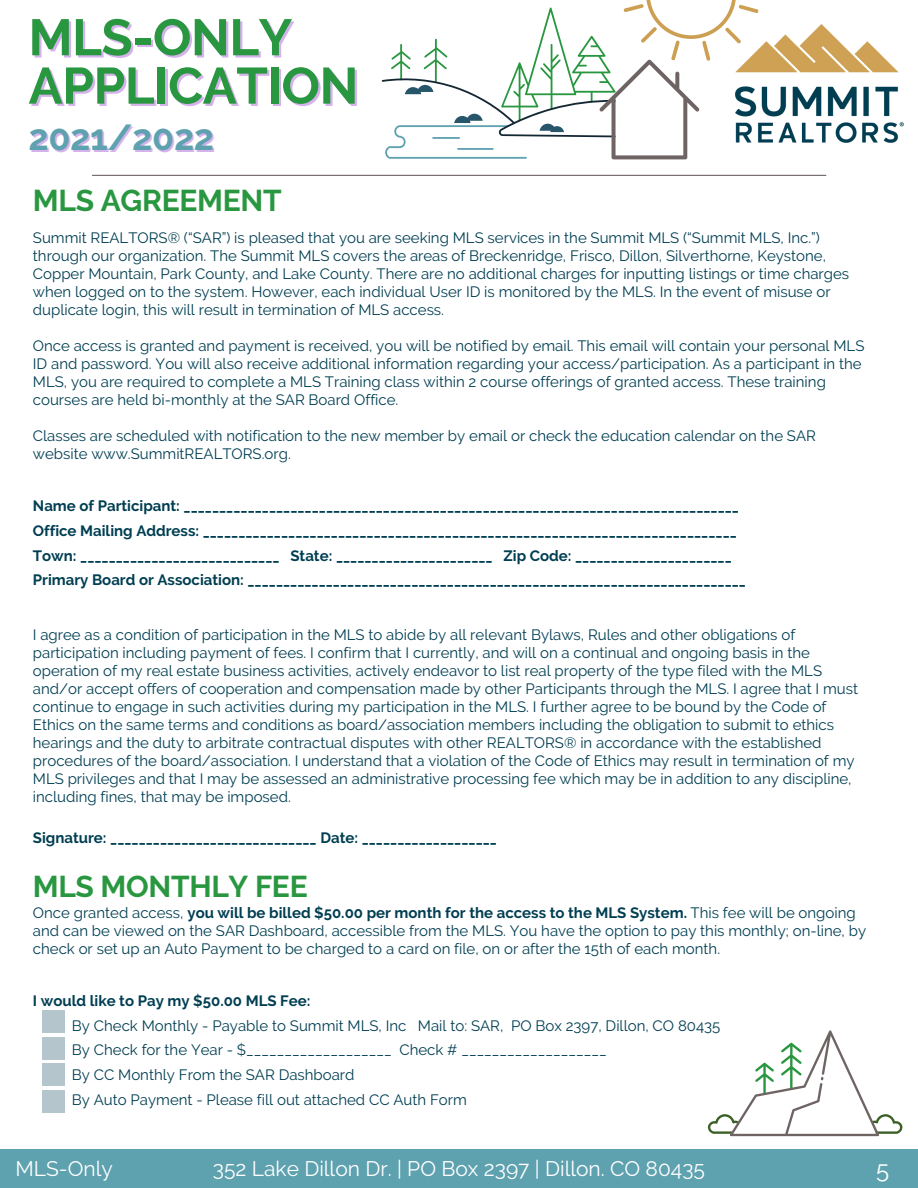
<style>
.page{position:relative;width:918px;height:1188px;background:#fff}
.page>*{position:absolute;margin:0;border:0;box-sizing:border-box;transform-origin:0 0}
.t1{font:700 51px "Raleway";letter-spacing:-.01em;color:#299740}
.t2{font:700 36px "Raleway";letter-spacing:-.01em;color:#5ea1af}
.t3{font:700 30px "Raleway";letter-spacing:-.01em;color:#299740}
.t4{font:24px "Raleway";color:#fff}
.t5{font:21px "Raleway";color:#fff}
.t6{font:15px/18px "Raleway";color:#003e52}
.t7{font:700 15px "Raleway";color:#003e52}
.s1{font-weight:700}
</style>
<div class="page">
<div style="left:43px;top:1010px;width:22px;height:22px;background:#b4c6cc"></div>
<div style="left:43px;top:1037px;width:22px;height:22px;background:#b4c6cc"></div>
<div style="left:43px;top:1064px;width:22px;height:22px;background:#b4c6cc"></div>
<div style="left:43px;top:1091px;width:22px;height:22px;background:#b4c6cc"></div>
<svg style="left:382px;top:0;width:377px;height:159px"></svg>
<hr style="left:92px;top:175px;width:734px;height:1px;background:#6e6464">
<img style="left:736px;top:24px;width:167px;height:118px">
<div style="left:0;top:1150px;width:918px;height:38px;background:#5ea1af"></div>
<svg style="left:708px;top:1030px;width:194px;height:106px"></svg>
<p class="t1" style="left:28px;top:7px;width:265px">MLS-ONLY</p>
<p class="t1" style="left:28px;top:56px;width:331px">APPLICATION</p>
<p class="t2" style="left:28px;top:116px;width:187px">2021/2022</p>
<p class="t3" style="left:33px;top:182px;width:250px">MLS AGREEMENT</p>
<p class="t6" style="left:33px;top:228px;width:818px">Summit REALTORS® (“SAR”) is pleased that you are seeking MLS services in the Summit MLS (“Summit MLS, Inc.”) through our organization. The Summit MLS covers the areas of Breckenridge, Frisco, Dillon, Silverthorne, Keystone, Copper Mountain, Park County, and Lake County. There are no additional charges for inputting listings or time charges when logged on to the system. However, each individual User ID is monitored by the MLS. In the event of misuse or duplicate login, this will result in termination of MLS access.</p>
<p class="t6" style="left:33px;top:336px;width:833px">Once access is granted and payment is received, you will be notified by email. This email will contain your personal MLS ID and password. You will also receive additional information regarding your access/participation. As a participant in the MLS, you are required to complete a MLS Training class within 2 course offerings of granted access. These training courses are held bi-monthly at the SAR Board Office.</p>
<p class="t6" style="left:33px;top:426px;width:785px">Classes are scheduled with notification to the new member by email or check the education calendar on the SAR website www.SummitREALTORS.org.</p>
<p class="t7" style="left:33px;top:497px;width:708px">Name of Participant: ______________________________________________________________________________</p>
<p class="t7" style="left:33px;top:522px;width:706px">Office Mailing Address: ___________________________________________________________________________</p>
<p class="t7" style="left:33px;top:546px;width:700px">Town: ____________________________ State: ______________________ Zip Code: ______________________</p>
<p class="t7" style="left:33px;top:571px;width:715px">Primary Board or Association: ______________________________________________________________________</p>
<p class="t6" style="left:33px;top:625px;width:827px">I agree as a condition of participation in the MLS to abide by all relevant Bylaws, Rules and other obligations of participation including payment of fees. I confirm that I currently, and will on a continual and ongoing basis in the operation of my real estate business activities, actively endeavor to list real property of the type filed with the MLS and/or accept offers of cooperation and compensation made by other Participants through the MLS. I agree that I must continue to engage in such activities during my participation in the MLS. I further agree to be bound by the Code of Ethics on the same terms and conditions as board/association members including the obligation to submit to ethics hearings and the duty to arbitrate contractual disputes with other REALTORS® in accordance with the established procedures of the board/association. I understand that a violation of the Code of Ethics may result in termination of my MLS privileges and that I may be assessed an administrative processing fee which may be in addition to any discipline, including fines, that may be imposed.</p>
<p class="t7" style="left:33px;top:829px;width:466px">Signature: _____________________________ Date: ___________________</p>
<p class="t3" style="left:33px;top:869px;width:276px">MLS MONTHLY FEE</p>
<p class="t6" style="left:33px;top:904px;width:835px">Once granted access, <span class="s1">you will be billed $50.00 per month for the access to the MLS System.</span> This fee will be ongoing and can be viewed on the SAR Dashboard, accessible from the MLS. You have the option to pay this monthly; on-line, by check or set up an Auto Payment to be charged to a card on file, on or after the 15th of each month.</p>
<p class="t7" style="left:33px;top:992px;width:279px">I would like to Pay my $50.00 MLS Fee:</p>
<p class="t6" style="left:72px;top:1016px;width:650px">By Check Monthly - Payable to Summit MLS, Inc Mail to: SAR, PO Box 2397, Dillon, CO 80435</p>
<p class="t6" style="left:72px;top:1041px;width:537px">By Check for the Year - $___________________ Check # ___________________</p>
<p class="t6" style="left:72px;top:1066px;width:284px">By CC Monthly From the SAR Dashboard</p>
<p class="t6" style="left:72px;top:1090px;width:397px">By Auto Payment - Please fill out attached CC Auth Form</p>
<p class="t5" style="left:15px;top:1157px;width:99px">MLS-Only</p>
<p class="t5" style="left:213px;top:1157px;width:494px">352 Lake Dillon Dr. | PO Box 2397 | Dillon. CO 80435</p>
<p class="t4" style="left:876px;top:1155px;width:15px">5</p>
</div>
